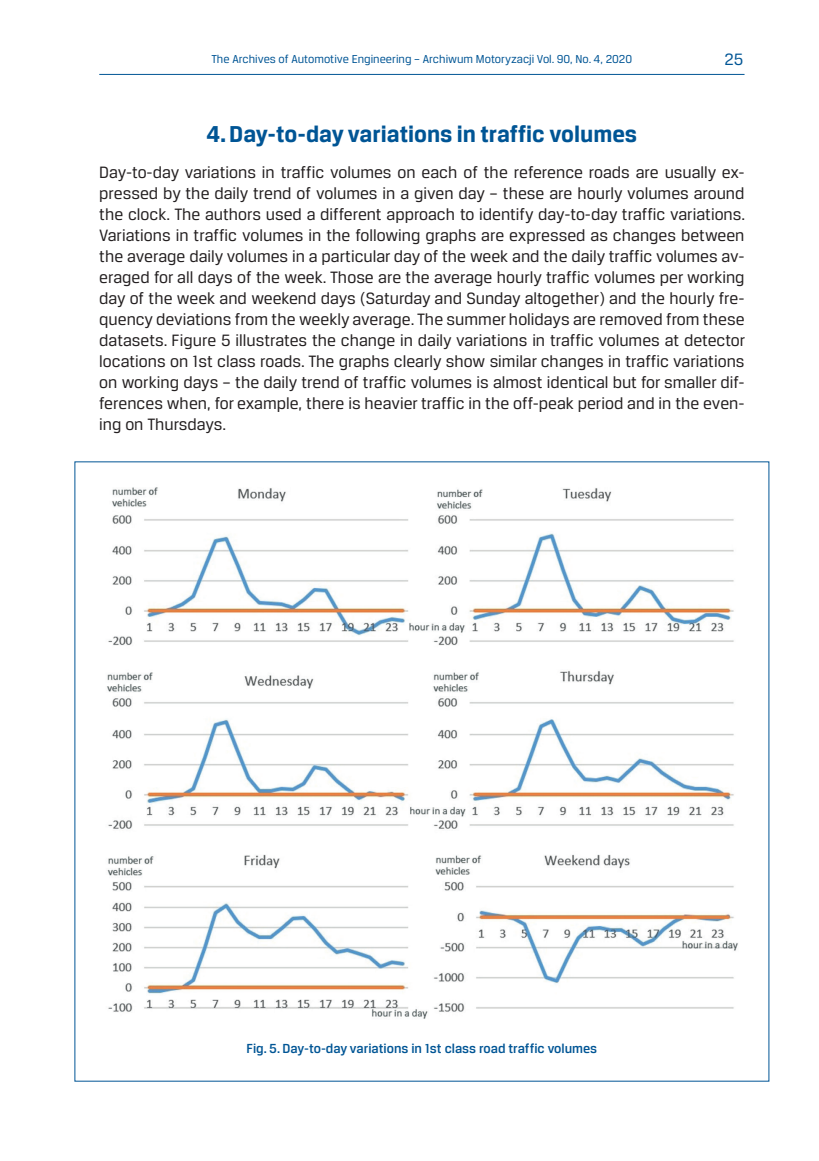
<style>
.page{position:relative;width:819px;height:1161px;background:#fff}
.page>*{position:absolute;margin:0;border:0;box-sizing:border-box;transform-origin:0 0}
.t1{font:700 24.5px "Breuer Text";color:#005595}
.t2{font:17.5px/21px "Breuer Text";color:#231f20;text-align:justify}
.t3{font:17.5px "Breuer Text";color:#005595}
.t4{font:500 14px "Breuer Text";color:#005595}
.t5{font:12.25px "Breuer Text";color:#005595}
</style>
<div class="page">
<hr style="left:99px;top:74px;width:645px;height:1px;background:#005595">
<img style="left:107px;top:487px;width:631px;height:532px">
<p class="t5" style="left:211px;top:52px;width:422px">The Archives of Automotive Engineering – Archiwum Motoryzacji Vol. 90, No. 4, 2020</p>
<p class="t3" style="left:724px;top:50px;width:20px">25</p>
<h1 class="t1" style="left:206px;top:121px;width:432px">4. Day-to-day variations in traffic volumes</h1>
<p class="t2" style="left:99px;top:162px;width:647px">Day-to-day variations in traffic volumes on each of the reference roads are usually ex&shy;pressed by the daily trend of volumes in a given day – these are hourly volumes around the clock. The authors used a different approach to identify day-to-day traffic variations.<br>Variations in traffic volumes in the following graphs are expressed as changes between the average daily volumes in a particular day of the week and the daily traffic volumes av&shy;eraged for all days of the week. Those are the average hourly traffic volumes per working day of the week and weekend days (Saturday and Sunday altogether) and the hourly fre&shy;quency deviations from the weekly average. The summer holidays are removed from these datasets. Figure 5 illustrates the change in daily variations in traffic volumes at detector locations on 1st class roads. The graphs clearly show similar changes in traffic variations on working days – the daily trend of traffic volumes is almost identical but for smaller dif&shy;ferences when, for example, there is heavier traffic in the off-peak period and in the even&shy;ing on Thursdays.</p>
<p class="t4" style="left:246px;top:1041px;width:352px">Fig. 5. Day-to-day variations in 1st class road traffic volumes</p>
</div>
